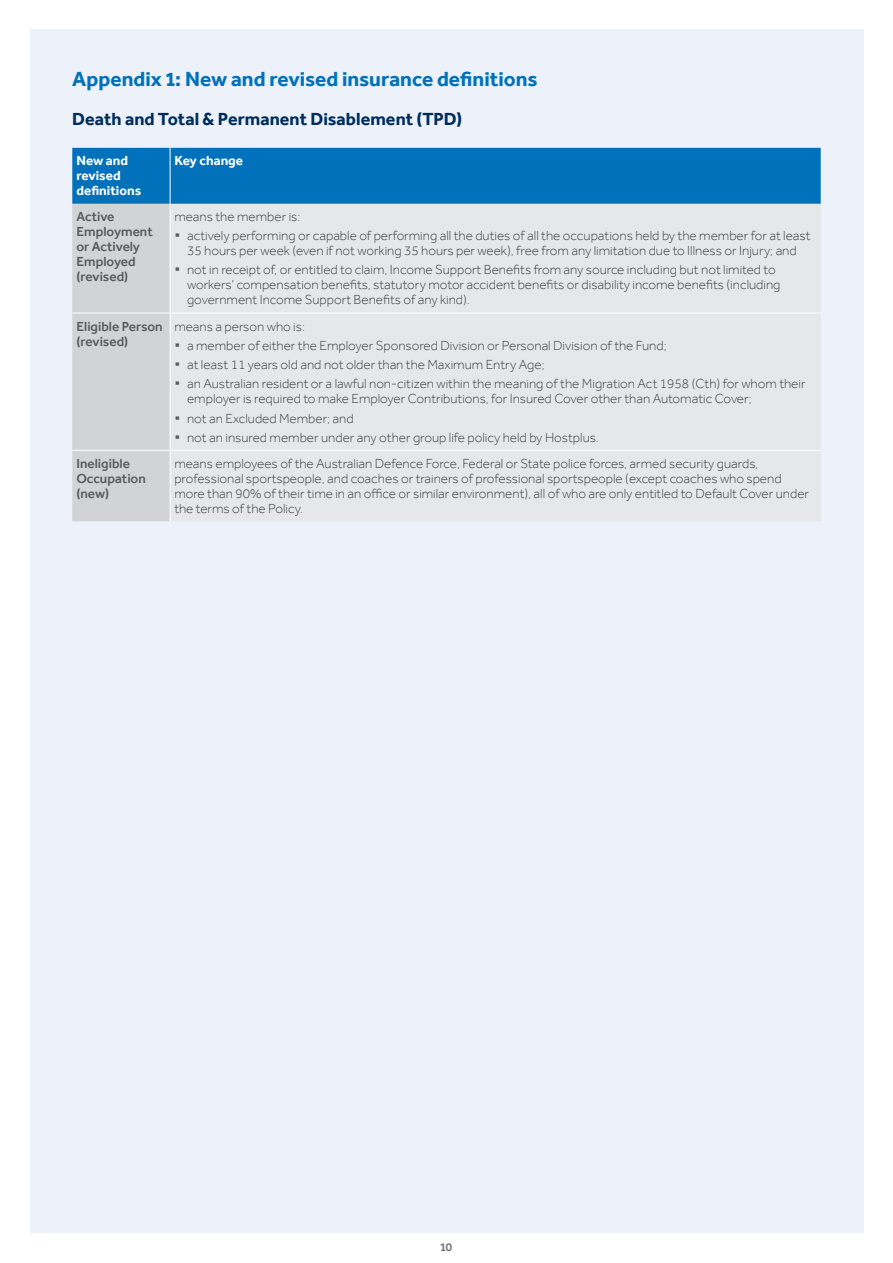
<style>
.page{position:relative;width:893px;height:1263px;background:#fff}
.page>*{position:absolute;margin:0;border:0;box-sizing:border-box;transform-origin:0 0}
.t1{font:700 21px "Effra";color:#0071ba}
.t2{font:700 18px "Effra";color:#002d5b}
.t3{font:300 13.5px/19.2px "Effra";color:#414042}
.t4{font:500 13.5px/15px "Effra";color:#58595b}
.t5{font:700 13.5px/15px "Effra";color:#fff}
.t6{font:500 12px "Effra";color:#6d6e71}
.s1{font-weight:700;font-size:21px;color:#58595b}
</style>
<div class="page">
<div style="left:30px;top:30px;width:833px;height:1203px;background:#edf1f9"></div>
<svg style="left:72px;top:148px;width:749px;height:373px;background:#599bc5"></svg>
<div style="left:171px;top:204px;width:650px;height:317px;background:#e6e7e8"></div>
<hr style="left:170px;top:204px;width:1px;height:109px;background:#fff">
<hr style="left:72px;top:313px;width:98px;height:1px;background:#fff">
<hr style="left:170px;top:313px;width:651px;height:1px;background:#fff">
<hr style="left:170px;top:313px;width:1px;height:137px;background:#fff">
<hr style="left:170px;top:451px;width:1px;height:70px;background:#fff">
<hr style="left:170px;top:148px;width:1px;height:56px;background:#fff">
<hr style="left:72px;top:450px;width:98px;height:1px;background:#fff">
<hr style="left:170px;top:450px;width:651px;height:1px;background:#fff">
<h1 class="t1" style="left:72px;top:67px;width:467px">Appendix 1: New and revised insurance definitions</h1>
<h2 class="t2" style="left:72px;top:108px;width:391px">Death and Total &amp; Permanent Disablement (TPD)</h2>
<p class="t5" style="left:77px;top:153px;width:66px">New and revised definitions</p>
<p class="t5" style="left:174px;top:153px;width:70px">Key change</p>
<p class="t4" style="left:77px;top:209px;width:78px">Active<br>Employment or Actively<br>Employed (revised)</p>
<p class="t3" style="left:174px;top:207px;width:638px">means the member is:<br><span class="s1">·</span> actively performing or capable of performing all the duties of all the occupations held by the member for at least</p>
<p class="t3" style="left:174px;top:241px;width:624px;text-indent:13px">35 hours per week (even if not working 35 hours per week), free from any limitation due to Illness or Injury; and <span class="s1">·</span> not in receipt of, or entitled to claim, Income Support Benefits from any source including but not limited to</p>
<p class="t3" style="left:187px;top:277px;width:595px;line-height:15px">workers’ compensation benefits, statutory motor accident benefits or disability income benefits (including government Income Support Benefits of any kind).</p>
<p class="t4" style="left:77px;top:318px;width:88px">Eligible Person (revised)</p>
<p class="t3" style="left:174px;top:316px;width:633px">means a person who is:<br><span class="s1">·</span> a member of either the Employer Sponsored Division or Personal Division of the Fund;<br><span class="s1">·</span> at least 11 years old and not older than the Maximum Entry Age;<br><span class="s1">·</span> an Australian resident or a lawful non-citizen within the meaning of the Migration Act 1958 (Cth) for whom their</p>
<p class="t3" style="left:174px;top:389px;width:579px;text-indent:13px">employer is required to make Employer Contributions, for Insured Cover other than Automatic Cover; <span class="s1">·</span> not an Excluded Member; and<br><span class="s1">·</span> not an insured member under any other group life policy held by Hostplus.</p>
<p class="t4" style="left:77px;top:456px;width:71px">Ineligible<br>Occupation (new)</p>
<p class="t3" style="left:174px;top:456px;width:636px;line-height:15px">means employees of the Australian Defence Force, Federal or State police forces, armed security guards, professional sportspeople, and coaches or trainers of professional sportspeople (except coaches who spend more than 90% of their time in an office or similar environment), all of who are only entitled to Default Cover under the terms of the Policy.</p>
<p class="t6" style="left:440px;top:1239px;width:14px">10</p>
</div>
